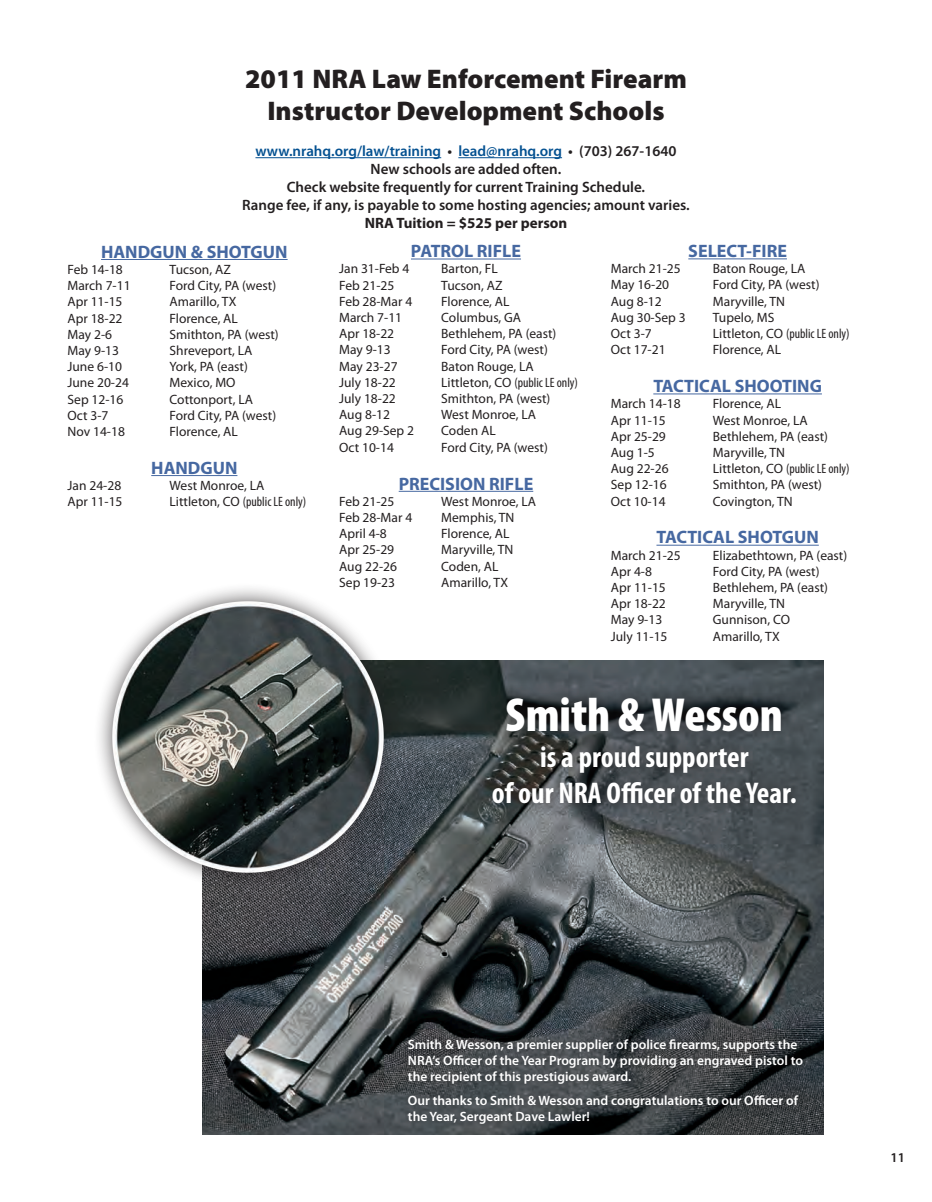
<style>
.page{position:relative;width:932px;height:1202px;background:#fff}
.page>*{position:absolute;margin:0;border:0;box-sizing:border-box;transform-origin:0 0}
.t1{font:900 condensed 48px "Myriad Pro";color:#fff}
.t2{font:700 condensed 30px/36px "Myriad Pro";color:#fff;text-align:center}
.t3{font:900 27px/32.4px "Myriad Pro";color:#231f20;text-align:center}
.t4{font:700 18px "Myriad Pro";color:#4668a1}
.t5{font:600 15px/18px "Myriad Pro";color:#231f20;text-align:center}
.t6{font:13.5px "Myriad Pro";color:#231f20}
.t7{font:600 13.5px/16.2px "Myriad Pro";color:#fff}
.t8{font:condensed 13.5px "Myriad Pro";color:#231f20}
.t9{font:600 13.5px "Myriad Pro";color:#231f20}
.s1{color:#045191}
.s2{font-weight:700}
.s3{font-stretch:normal}
</style>
<div class="page">
<hr style="left:255px;top:157px;width:186px;height:1px;background:#045191">
<hr style="left:458px;top:157px;width:104px;height:1px;background:#045191">
<hr style="left:101px;top:259px;width:186px;height:1px;background:#4668a1">
<hr style="left:151px;top:475px;width:86px;height:1px;background:#4668a1">
<hr style="left:411px;top:258px;width:110px;height:1px;background:#4668a1">
<hr style="left:399px;top:491px;width:134px;height:1px;background:#4668a1">
<img style="left:202px;top:660px;width:622px;height:474px">
<div style="left:93px;top:582px;width:308px;height:308px;background:#231f20;opacity:.75"></div>
<img style="left:108px;top:597px;width:279px;height:279px">
<div style="left:478px;top:683px;width:331px;height:135px;background:#231f20;opacity:.75"></div>
<div style="left:400px;top:1031px;width:410px;height:100px;background:#231f20;opacity:.45"></div>
<hr style="left:688px;top:258px;width:99px;height:1px;background:#4668a1">
<hr style="left:653px;top:393px;width:169px;height:1px;background:#4668a1">
<hr style="left:656px;top:545px;width:162px;height:1px;background:#4668a1">
<p class="t3" style="left:245px;top:61px;width:443px">2011 NRA Law Enforcement Firearm<br>Instructor Development Schools</p>
<p class="t5" style="left:242px;top:142px;width:449px"><span class="s1">www.nrahq.org/law/training</span> • <span class="s1">lead@nrahq.org</span> • (703) 267-1640<br>New schools are added often.<br>Check website frequently for current Training Schedule.<br>Range fee, if any, is payable to some hosting agencies; amount varies.<br><span class="s2">NRA Tuition = $525 per person</span></p>
<p class="t4" style="left:101px;top:240px;width:118px">HANDGUN &amp; SHOT</p>
<p class="t4" style="left:251px;top:240px;width:38px">GUN</p>
<p class="t6" style="left:68px;top:261px;width:57px">Feb 14-18</p>
<p class="t6" style="left:170px;top:261px;width:63px">Tucson, AZ</p>
<p class="t6" style="left:67px;top:277px;width:65px">March 7-11</p>
<p class="t6" style="left:170px;top:277px;width:108px">Ford City, PA (west)</p>
<p class="t6" style="left:68px;top:293px;width:57px">Apr 11-15</p>
<p class="t6" style="left:170px;top:293px;width:68px">Amarillo, TX</p>
<p class="t6" style="left:68px;top:310px;width:57px">Apr 18-22</p>
<p class="t6" style="left:170px;top:310px;width:70px">Florence, AL</p>
<p class="t6" style="left:68px;top:326px;width:46px">May 2-6</p>
<p class="t6" style="left:170px;top:326px;width:111px">Smithton, PA (west)</p>
<p class="t6" style="left:68px;top:342px;width:53px">May 9-13</p>
<p class="t6" style="left:170px;top:342px;width:84px">Shreveport, LA</p>
<p class="t6" style="left:68px;top:358px;width:56px">June 6-10</p>
<p class="t6" style="left:170px;top:358px;width:80px">York, PA (east)</p>
<p class="t6" style="left:68px;top:374px;width:63px">June 20-24</p>
<p class="t6" style="left:170px;top:374px;width:67px">Mexico, MO</p>
<p class="t6" style="left:68px;top:391px;width:57px">Sep 12-16</p>
<p class="t6" style="left:170px;top:391px;width:85px">Cottonport, LA</p>
<p class="t6" style="left:68px;top:407px;width:42px">Oct 3-7</p>
<p class="t6" style="left:170px;top:407px;width:108px">Ford City, PA (west)</p>
<p class="t6" style="left:68px;top:423px;width:59px">Nov 14-18</p>
<p class="t6" style="left:170px;top:423px;width:70px">Florence, AL</p>
<p class="t4" style="left:151px;top:456px;width:88px">HANDGUN</p>
<p class="t6" style="left:68px;top:477px;width:55px">Jan 24-28</p>
<p class="t6" style="left:170px;top:477px;width:96px">West Monroe, LA</p>
<p class="t6" style="left:68px;top:493px;width:57px">Apr 11-15</p>
<p class="t8" style="left:170px;top:493px;width:138px"><span class="s3">Littleton, CO</span> (public LE only)</p>
<p class="t4" style="left:688px;top:239px;width:83px">SELECT-FIRE</p>
<p class="t4" style="left:411px;top:239px;width:22px">PATRO</p>
<p class="t4" style="left:464px;top:239px;width:57px">L RIFLE</p>
<p class="t6" style="left:610px;top:260px;width:71px">March 21-25</p>
<p class="t6" style="left:713px;top:260px;width:94px">Baton Rouge, LA</p>
<p class="t6" style="left:610px;top:277px;width:60px">May 16-20</p>
<p class="t6" style="left:713px;top:277px;width:108px">Ford City, PA (west)</p>
<p class="t6" style="left:610px;top:293px;width:52px">Aug 8-12</p>
<p class="t6" style="left:713px;top:293px;width:74px">Maryville, TN</p>
<p class="t6" style="left:610px;top:309px;width:76px">Aug 30-Sep 3</p>
<p class="t6" style="left:713px;top:309px;width:63px">Tupelo, MS</p>
<p class="t6" style="left:610px;top:325px;width:42px">Oct 3-7</p>
<p class="t8" style="left:713px;top:325px;width:138px"><span class="s3">Littleton, CO</span> (public LE only)</p>
<p class="t6" style="left:610px;top:341px;width:56px">Oct 17-21</p>
<p class="t6" style="left:713px;top:341px;width:70px">Florence, AL</p>
<p class="t4" style="left:653px;top:374px;width:91px">TACTI CAL SHOOTI</p>
<p class="t4" style="left:797px;top:374px;width:26px">NG</p>
<p class="t6" style="left:610px;top:395px;width:71px">March 14-18</p>
<p class="t6" style="left:713px;top:395px;width:70px">Florence, AL</p>
<p class="t6" style="left:610px;top:412px;width:57px">Apr 11-15</p>
<p class="t6" style="left:713px;top:412px;width:96px">West Monroe, LA</p>
<p class="t6" style="left:610px;top:428px;width:57px">Apr 25-29</p>
<p class="t6" style="left:713px;top:428px;width:117px">Bethlehem, PA (east)</p>
<p class="t6" style="left:610px;top:444px;width:45px">Aug 1-5</p>
<p class="t6" style="left:713px;top:444px;width:74px">Maryville, TN</p>
<p class="t6" style="left:610px;top:460px;width:59px">Aug 22-26</p>
<p class="t8" style="left:713px;top:460px;width:138px"><span class="s3">Littleton, CO</span> (public LE only)</p>
<p class="t6" style="left:610px;top:476px;width:57px">Sep 12-16</p>
<p class="t6" style="left:713px;top:476px;width:111px">Smithton, PA (west)</p>
<p class="t6" style="left:610px;top:493px;width:56px">Oct 10-14</p>
<p class="t6" style="left:713px;top:493px;width:81px">Covington, TN</p>
<p class="t4" style="left:656px;top:525px;width:91px">TACTI CAL SHOT</p>
<p class="t4" style="left:781px;top:525px;width:38px">GUN</p>
<p class="t6" style="left:610px;top:547px;width:71px">March 21-25</p>
<p class="t6" style="left:713px;top:547px;width:136px">Elizabethtown, PA (east)</p>
<p class="t6" style="left:610px;top:563px;width:43px">Apr 4-8</p>
<p class="t6" style="left:713px;top:563px;width:108px">Ford City, PA (west)</p>
<p class="t6" style="left:610px;top:579px;width:57px">Apr 11-15</p>
<p class="t6" style="left:713px;top:579px;width:117px">Bethlehem, PA (east)</p>
<p class="t6" style="left:610px;top:595px;width:57px">Apr 18-22</p>
<p class="t6" style="left:713px;top:595px;width:74px">Maryville, TN</p>
<p class="t6" style="left:610px;top:611px;width:53px">May 9-13</p>
<p class="t6" style="left:713px;top:611px;width:79px">Gunnison, CO</p>
<p class="t6" style="left:610px;top:628px;width:58px">July 11-15</p>
<p class="t6" style="left:713px;top:628px;width:68px">Amarillo, TX</p>
<p class="t6" style="left:339px;top:260px;width:72px">Jan 31-Feb 4</p>
<p class="t6" style="left:441px;top:260px;width:58px">Barton, FL</p>
<p class="t6" style="left:339px;top:277px;width:57px">Feb 21-25</p>
<p class="t6" style="left:441px;top:277px;width:63px">Tucson, AZ</p>
<p class="t6" style="left:339px;top:293px;width:75px">Feb 28-Mar 4</p>
<p class="t6" style="left:441px;top:293px;width:70px">Florence, AL</p>
<p class="t6" style="left:339px;top:309px;width:65px">March 7-11</p>
<p class="t6" style="left:441px;top:309px;width:81px">Columbus, GA</p>
<p class="t6" style="left:339px;top:325px;width:57px">Apr 18-22</p>
<p class="t6" style="left:441px;top:325px;width:117px">Bethlehem, PA (east)</p>
<p class="t6" style="left:339px;top:341px;width:53px">May 9-13</p>
<p class="t6" style="left:441px;top:341px;width:108px">Ford City, PA (west)</p>
<p class="t6" style="left:339px;top:358px;width:60px">May 23-27</p>
<p class="t6" style="left:441px;top:358px;width:94px">Baton Rouge, LA</p>
<p class="t6" style="left:339px;top:374px;width:58px">July 18-22</p>
<p class="t8" style="left:441px;top:374px;width:138px"><span class="s3">Littleton, CO</span> (public LE only)</p>
<p class="t6" style="left:339px;top:390px;width:58px">July 18-22</p>
<p class="t6" style="left:441px;top:390px;width:111px">Smithton, PA (west)</p>
<p class="t6" style="left:339px;top:406px;width:52px">Aug 8-12</p>
<p class="t6" style="left:441px;top:406px;width:96px">West Monroe, LA</p>
<p class="t6" style="left:339px;top:422px;width:76px">Aug 29-Sep 2</p>
<p class="t6" style="left:441px;top:422px;width:56px">Coden AL</p>
<p class="t6" style="left:339px;top:439px;width:56px">Oct 10-14</p>
<p class="t6" style="left:441px;top:439px;width:108px">Ford City, PA (west)</p>
<p class="t4" style="left:399px;top:472px;width:51px">PRECISIO</p>
<p class="t4" style="left:473px;top:472px;width:60px">N RIFLE</p>
<p class="t6" style="left:339px;top:493px;width:57px">Feb 21-25</p>
<p class="t6" style="left:441px;top:493px;width:96px">West Monroe, LA</p>
<p class="t6" style="left:339px;top:509px;width:75px">Feb 28-Mar 4</p>
<p class="t6" style="left:441px;top:509px;width:75px">Memphis, TN</p>
<p class="t6" style="left:339px;top:525px;width:49px">April 4-8</p>
<p class="t6" style="left:441px;top:525px;width:70px">Florence, AL</p>
<p class="t6" style="left:339px;top:541px;width:57px">Apr 25-29</p>
<p class="t6" style="left:441px;top:541px;width:74px">Maryville, TN</p>
<p class="t6" style="left:339px;top:557px;width:59px">Aug 22-26</p>
<p class="t6" style="left:441px;top:557px;width:59px">Coden, AL</p>
<p class="t6" style="left:339px;top:574px;width:57px">Sep 19-23</p>
<p class="t6" style="left:441px;top:574px;width:68px">Amarillo, TX</p>
<p class="t1" style="left:505px;top:684px;width:279px">Smith &amp; Wesson</p>
<p class="t2" style="left:492px;top:738px;width:306px">is a proud supporter<br>of our NRA Officer of the Year.</p>
<p class="t7" style="left:408px;top:1035px;width:396px">Smith &amp; Wesson, a premier supplier of police firearms, supports the<br>NRA’s Officer of the Year Program by providing an engraved pistol to the recipient of this prestigious award.</p>
<p class="t7" style="left:408px;top:1092px;width:391px">Our thanks to Smith &amp; Wesson and congratulations to our Officer of the Year, Sergeant Dave Lawler!</p>
<p class="t9" style="left:890px;top:1148px;width:16px">11</p>
</div>
